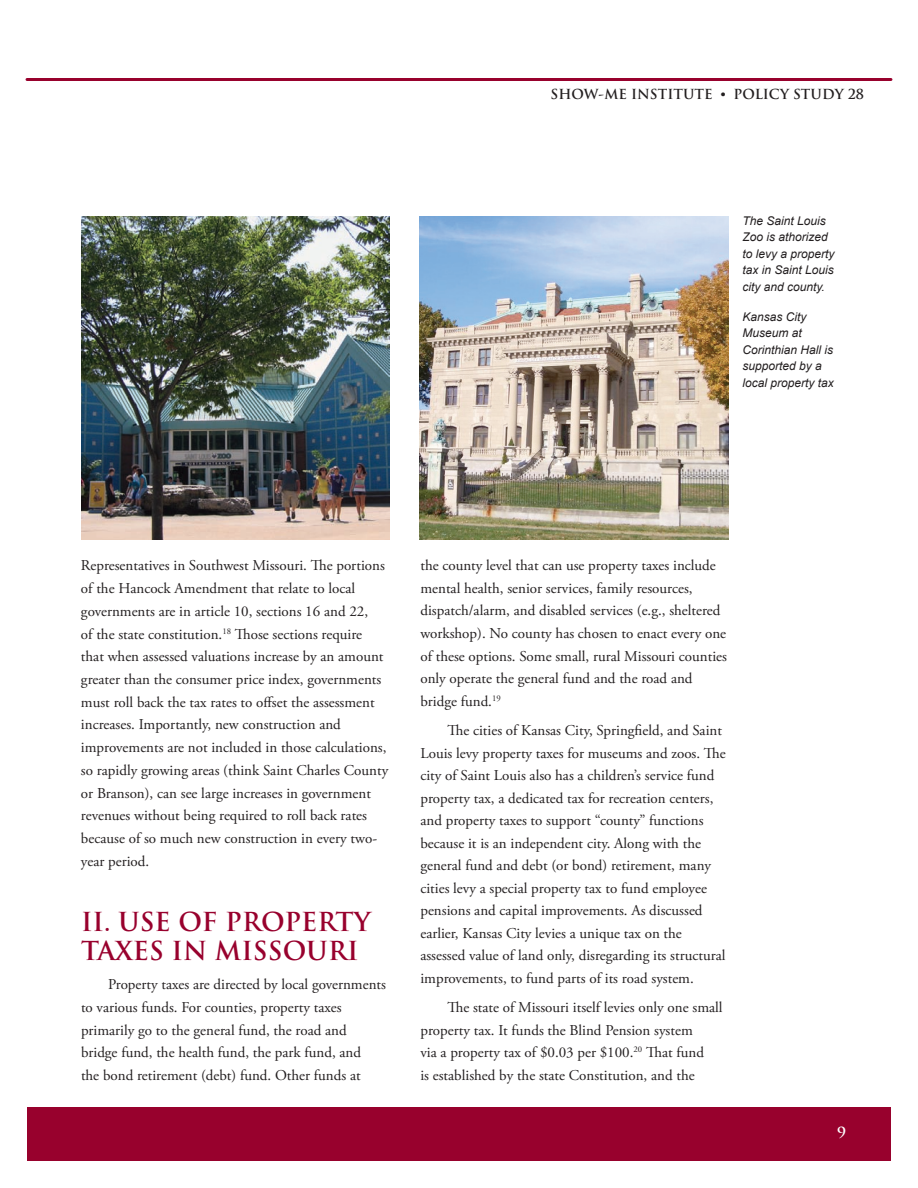
<style>
.page{position:relative;width:918px;height:1188px;background:#fff}
.page>*{position:absolute;margin:0;border:0;box-sizing:border-box;transform-origin:0 0}
.t1{font:700 25.5px/28.8px "Trajan Pro";color:#98012d}
.t2{font:15px/22.5px "Adobe Garamond Pro";color:#231f20}
.t3{font:700 15px "Trajan Pro";color:#fff}
.t4{font:700 13.5px "Trajan Pro";color:#231f20}
.t5{font:italic 12px/16.5px "Arial";color:#231f20}
.s1{font-family:"Arial"}
</style>
<div class="page">
<hr style="left:27px;top:78px;width:864px;height:3px;background:#98012d">
<div style="left:27px;top:1107px;width:864px;height:54px;background:#98012d"></div>
<img style="left:81px;top:217px;width:309px;height:323px">
<img style="left:419px;top:217px;width:310px;height:323px">
<p class="t4" style="left:551px;top:85px;width:315px">SHOW-ME INSTITUTE <span class="s1">•</span> POLICY STUDY 28</p>
<p class="t5" style="left:742px;top:212px;width:94px">The Saint Louis<br>Zoo is athorized to levy a property tax in Saint Louis city and county.</p>
<p class="t5" style="left:742px;top:308px;width:93px">Kansas City<br>Museum at<br>Corinthian Hall is supported by a local property tax</p>
<p class="t2" style="left:81px;top:555px;width:309px">Representatives in Southwest Missouri. The portions of the Hancock Amendment that relate to local governments are in article 10, sections 16 and 22,<br>of the state constitution.<sup>18</sup> Those sections require that when assessed valuations increase by an amount greater than the consumer price index, governments must roll back the tax rates to offset the assessment increases. Importantly, new construction and improvements are not included in those calculations, so rapidly growing areas (think Saint Charles County or Branson), can see large increases in government revenues without being required to roll back rates because of so much new construction in every two&shy;year period.</p>
<h1 class="t1" style="left:81px;top:908px;width:181px">II. USE OF PROPERTY<br>TAXES IN MISSOURI</h1>
<p class="t2" style="left:81px;top:974px;width:307px;text-indent:27px">Property taxes are directed by local governments to various funds. For counties, property taxes primarily go to the general fund, the road and bridge fund, the health fund, the park fund, and<br>the bond retirement (debt) fund. Other funds at</p>
<p class="t2" style="left:420px;top:555px;width:308px">the county level that can use property taxes include mental health, senior services, family resources, dispatch/alarm, and disabled services (e.g., sheltered workshop). No county has chosen to enact every one of these options. Some small, rural Missouri counties only operate the general fund and the road and bridge fund.<sup>19</sup></p>
<p class="t2" style="left:420px;top:720px;width:307px;text-indent:27px">The cities of Kansas City, Springfield, and Saint Louis levy property taxes for museums and zoos. The city of Saint Louis also has a children’s service fund property tax, a dedicated tax for recreation centers, and property taxes to support “county” functions because it is an independent city. Along with the general fund and debt (or bond) retirement, many cities levy a special property tax to fund employee pensions and capital improvements. As discussed earlier, Kansas City levies a unique tax on the assessed value of land only, disregarding its structural improvements, to fund parts of its road system.</p>
<p class="t2" style="left:420px;top:997px;width:304px;text-indent:27px">The state of Missouri itself levies only one small property tax. It funds the Blind Pension system<br>via a property tax of $0.03 per $100.<sup>20</sup> That fund<br>is established by the state Constitution, and the</p>
<p class="t3" style="left:837px;top:1123px;width:10px">9</p>
</div>
